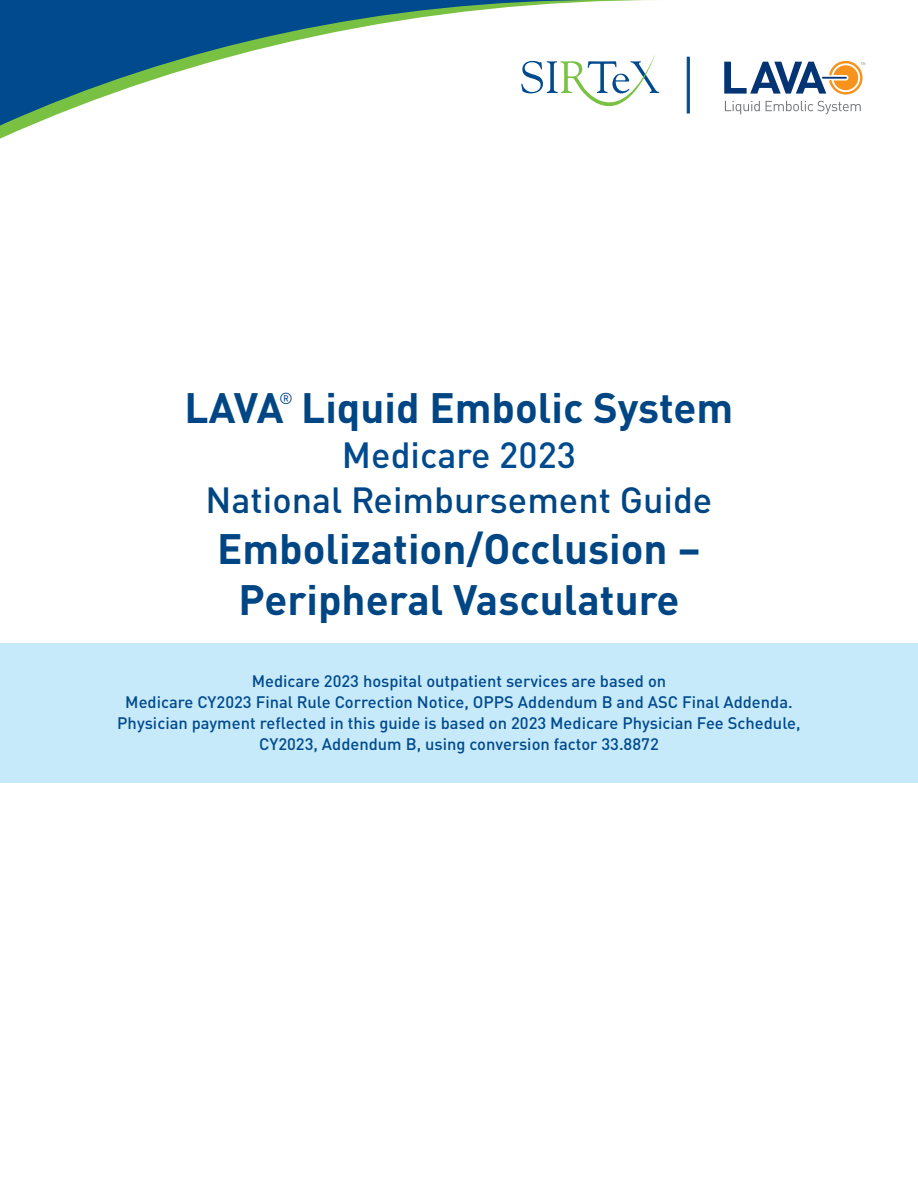
<style>
.page{position:relative;width:918px;height:1188px;background:#fff}
.page>*{position:absolute;margin:0;border:0;box-sizing:border-box;transform-origin:0 0}
.t1{font:700 42px/51px "DIN Pro";color:#004684;text-align:center}
.t2{font:500 36px "DIN Pro";color:#004684}
.t3{font:500 36px "DIN Pro";color:#004a8d}
.t4{font:500 16.5px/21px "DIN Pro";color:#004a8d;text-align:center}
.t5{font:15.75px "DIN Pro";color:#004684}
</style>
<div class="page">
<div style="left:0;top:643px;width:918px;height:140px;background:#c6eafa"></div>
<svg style="left:0;top:0;width:602px;height:126px"></svg>
<svg style="left:521px;top:54px;width:138px;height:72px"></svg>
<div style="left:687px;top:57px;width:3px;height:56px;background:#004a8d;border:1px solid #004a8d"></div>
<svg style="left:724px;top:60px;width:142px;height:54px"></svg>
<p class="t5" style="left:279px;top:386px;width:15px">®</p>
<h1 class="t1" style="left:185px;top:380px;width:550px">LAVA Liquid Embolic System</h1>
<h2 class="t3" style="left:342px;top:427px;width:236px">Medicare 2023</h2>
<h2 class="t2" style="left:206px;top:472px;width:508px">National Reimbursement Guide</h2>
<h1 class="t1" style="left:217px;top:521px;width:485px">Embolization/Occlusion –<br>Peripheral Vasculature</h1>
<p class="t4" style="left:117px;top:669px;width:685px">Medicare 2023 hospital outpatient services are based on<br>Medicare CY2023 Final Rule Correction Notice, OPPS Addendum B and ASC Final Addenda.<br>Physician payment reflected in this guide is based on 2023 Medicare Physician Fee Schedule, CY2023, Addendum B, using conversion factor 33.8872</p>
</div>
